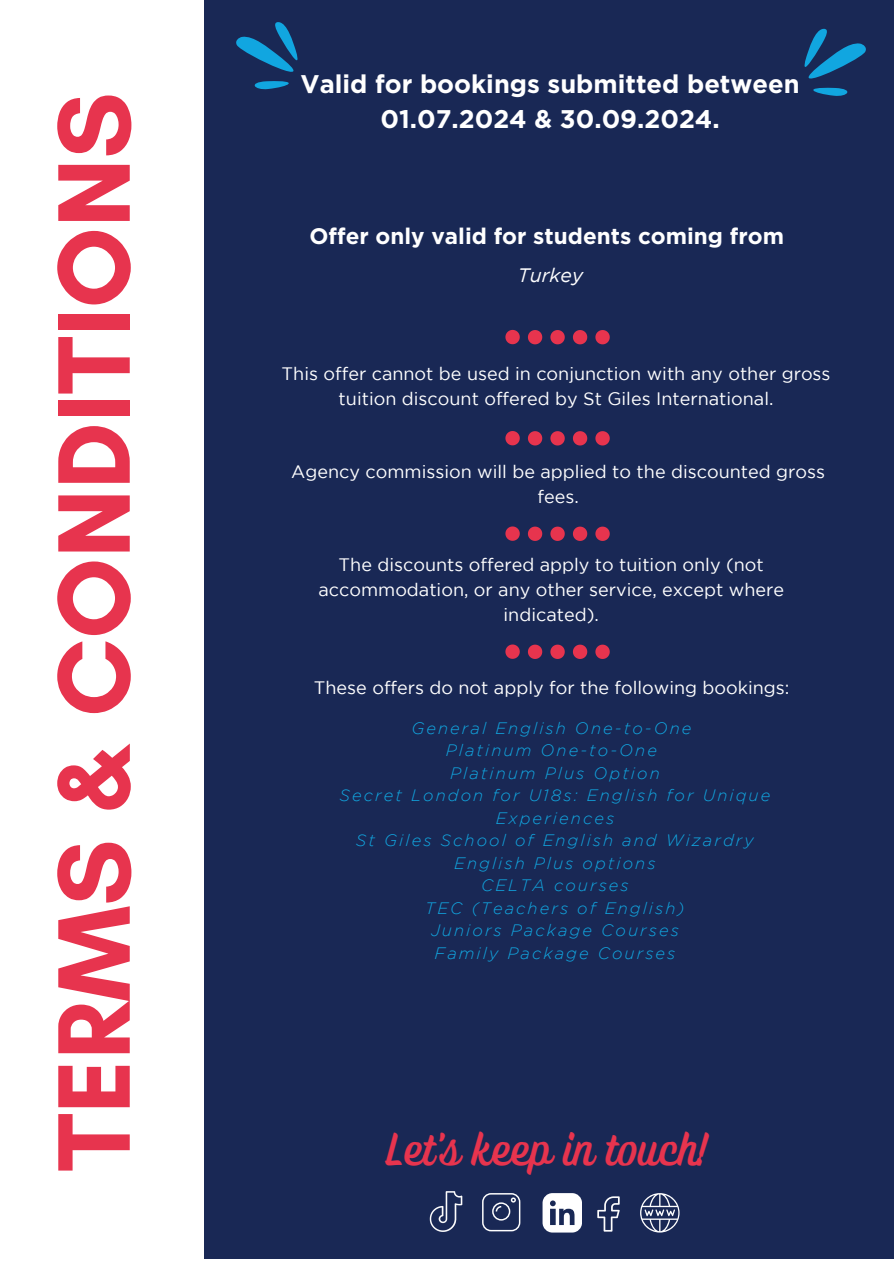
<style>
.page{position:relative;width:894px;height:1264px;background:#fff}
.page>*{position:absolute;margin:0;border:0;box-sizing:border-box;transform-origin:0 0}
.t1{font:700 105px "Glacial Indifference";color:#e7344e}
.t2{font:45px "Ayr Tropika Island Script Casual";color:#e7344e}
.t3{font:700 25.5px/34.8px "Gotham";color:#fff;text-align:center}
.t4{font:700 22.5px "Gotham";color:#fff}
.t5{font:italic 19.5px "Gotham";color:#fff}
.t6{font:18px/24.8px "Gotham";color:#fff;text-align:center}
.t7{font:italic 300 16.5px/22.5px "Gotham";letter-spacing:.125em;color:#11a6e0;text-align:center}
</style>
<div class="page">
<div style="left:204px;top:0;width:689px;height:1258px;background:#192855"></div>
<svg style="left:804px;top:28px;width:62px;height:68px"></svg>
<svg style="left:236px;top:22px;width:62px;height:68px"></svg>
<svg style="left:505px;top:330px;width:14px;height:14px"></svg>
<svg style="left:527px;top:330px;width:15px;height:14px"></svg>
<svg style="left:550px;top:330px;width:14px;height:14px"></svg>
<svg style="left:572px;top:330px;width:15px;height:14px"></svg>
<svg style="left:595px;top:330px;width:14px;height:14px"></svg>
<svg style="left:505px;top:431px;width:14px;height:14px"></svg>
<svg style="left:527px;top:431px;width:15px;height:14px"></svg>
<svg style="left:550px;top:431px;width:14px;height:14px"></svg>
<svg style="left:572px;top:431px;width:15px;height:14px"></svg>
<svg style="left:595px;top:431px;width:14px;height:14px"></svg>
<svg style="left:505px;top:526px;width:14px;height:15px"></svg>
<svg style="left:527px;top:526px;width:15px;height:15px"></svg>
<svg style="left:550px;top:526px;width:14px;height:15px"></svg>
<svg style="left:572px;top:526px;width:15px;height:15px"></svg>
<svg style="left:595px;top:526px;width:14px;height:15px"></svg>
<svg style="left:505px;top:644px;width:14px;height:15px"></svg>
<svg style="left:527px;top:644px;width:15px;height:15px"></svg>
<svg style="left:550px;top:644px;width:14px;height:15px"></svg>
<svg style="left:572px;top:644px;width:15px;height:15px"></svg>
<svg style="left:595px;top:644px;width:14px;height:15px"></svg>
<svg style="left:542px;top:1193px;width:39px;height:39px"></svg>
<img style="left:429px;top:1191px;width:34px;height:41px">
<svg style="left:482px;top:1193px;width:38px;height:38px"></svg>
<svg style="left:640px;top:1193px;width:39px;height:39px"></svg>
<img style="left:597px;top:1196px;width:23px;height:36px">
<p class="t1" style="left:30px;top:1171px;width:1080px;rotate:-90deg">TERMS &amp; CONDITIONS</p>
<p class="t3" style="left:300px;top:66px;width:500px">Valid for bookings submitted between<br>01.07.2024 &amp; 30.09.2024.</p>
<h5 class="t4" style="left:309px;top:223px;width:476px">Offer only valid for students coming from</h5>
<p class="t5" style="left:517px;top:267px;width:67px">Turkey</p>
<h1 class="t6" style="left:281px;top:363px;width:550px">This offer cannot be used in conjunction with any other gross tuition discount offered by St Giles International.</h1>
<p class="t6" style="left:291px;top:460px;width:535px">Agency commission will be applied to the discounted gross fees.</p>
<p class="t6" style="left:318px;top:554px;width:467px">The discounts offered apply to tuition only (not accommodation, or any other service, except where indicated).</p>
<p class="t6" style="left:314px;top:676px;width:477px">These offers do not apply for the following bookings:</p>
<h5 class="t7" style="left:411px;top:717px;width:281px">General English One-to-One</h5>
<p class="t7" style="left:445px;top:740px;width:213px">Platinum One-to-One</p>
<h5 class="t7" style="left:450px;top:762px;width:211px">Platinum Plus Option</h5>
<p class="t7" style="left:339px;top:785px;width:432px">Secret London for U18s: English for Unique<br>Experiences</p>
<h5 class="t7" style="left:356px;top:830px;width:399px">St Giles School of English and Wizardry</h5>
<p class="t7" style="left:454px;top:852px;width:203px">English Plus options</p>
<p class="t7" style="left:481px;top:875px;width:149px">CELTA courses</p>
<p class="t7" style="left:425px;top:897px;width:261px">TEC (Teachers of English)</p>
<p class="t7" style="left:431px;top:920px;width:249px">Juniors Package Courses</p>
<p class="t7" style="left:434px;top:942px;width:242px">Family Package Courses</p>
<p class="t2" style="left:386px;top:1119px;width:321px">Let's keep in touch!</p>
</div>
